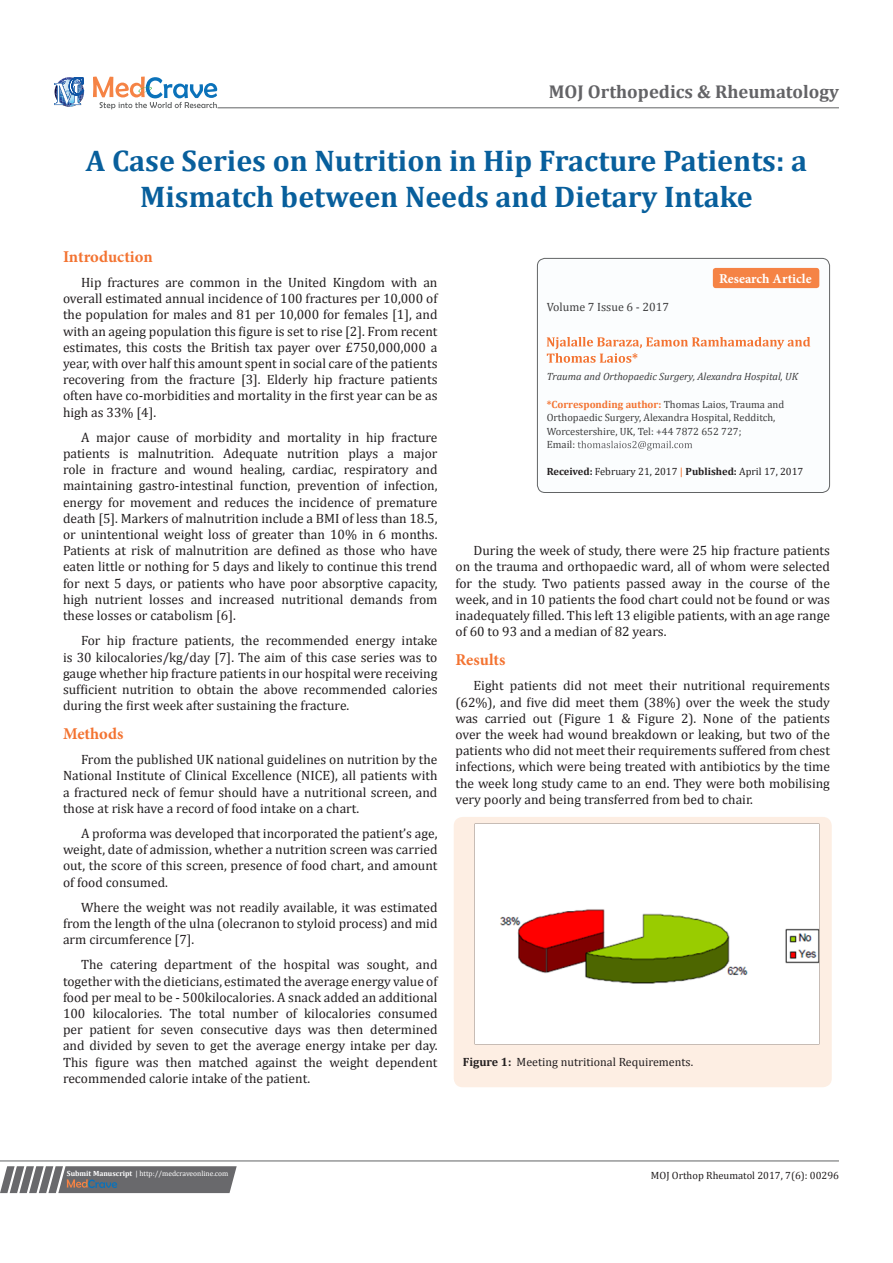
<style>
.page{position:relative;width:893px;height:1263px;background:#fff}
.page>*{position:absolute;margin:0;border:0;box-sizing:border-box;transform-origin:0 0}
.t1{font:700 30px/36px "Cambria";color:#085f9c;text-align:center}
.t2{font:700 18.6px "Cambria";color:#636366}
.t3{font:700 16.5px "Minion Pro";color:#f37331}
.t4{font:13.5px/16.2px "Cambria";color:#231f20;text-align:justify}
.t5{font:700 13.5px "Minion Pro";color:#fff}
.t6{font:12px "Cambria";color:#231f20}
.t7{font:12px "Cambria";color:#3e3e3f}
.t8{font:10.5px/13.5px "Cambria";color:#3e3e3f}
.t9{font:10.5px "Cambria";color:#231f20}
.t10{font:italic 10.5px "Cambria";color:#3e3e3f}
.t11{font:7.5px "Cambria";color:#fff}
.s1{font-weight:700;color:#f37331}
.s2{font-weight:700}
.s3{font-weight:700;color:#f58345}
</style>
<div class="page">
<svg style="left:54px;top:77px;width:30px;height:30px"></svg>
<svg style="left:93px;top:77px;width:124px;height:32px"></svg>
<svg style="left:0;top:1166px;width:237px;height:27px;background:#78787a"></svg>
<hr style="left:0;top:1161px;width:839px;height:1px;background:#626465">
<hr style="left:218px;top:108px;width:621px;height:1px;background:#626465">
<div style="left:537px;top:258px;width:293px;height:234px;background:#fbfdfe;border-radius:8px"></div>
<svg style="left:547px;top:337px;width:263px;height:26px"></svg>
<svg style="left:577px;top:441px;width:115px;height:9px"></svg>
<div style="left:537px;top:258px;width:293px;height:235px;border:1px solid #626465;border-radius:8px"></div>
<div style="left:713px;top:268px;width:106px;height:20px;background:#f58345;border-radius:3px"></div>
<div style="left:454px;top:817px;width:378px;height:270px;background:#fdeee3;border-radius:9px"></div>
<img style="left:475px;top:823px;width:344px;height:221px">
<p class="t2" style="left:549px;top:79px;width:292px">MOJ Orthopedics &amp; Rheumatology</p>
<p class="t1" style="left:86px;top:142px;width:723px">A Case Series on Nutrition in Hip Fracture Patients: a<br>Mismatch between Needs and Dietary Intake</p>
<p class="t3" style="left:63px;top:245px;width:91px">Introduction</p>
<p class="t4" style="left:63px;top:274px;width:376px;text-indent:18px">Hip fractures are common in the United Kingdom with an overall estimated annual incidence of 100 fractures per 10,000 of the population for males and 81 per 10,000 for females [1], and with an ageing population this figure is set to rise [2]. From recent estimates, this costs the British tax payer over £750,000,000 a year, with over half this amount spent in social care of the patients recovering from the fracture [3]. Elderly hip fracture patients often have co-morbidities and mortality in the first year can be as high as 33% [4].</p>
<p class="t4" style="left:63px;top:429px;width:376px;text-indent:18px">A major cause of morbidity and mortality in hip fracture patients is malnutrition. Adequate nutrition plays a major role in fracture and wound healing, cardiac, respiratory and maintaining gastro-intestinal function, prevention of infection, energy for movement and reduces the incidence of premature death [5]. Markers of malnutrition include a BMI of less than 18.5, or unintentional weight loss of greater than 10% in 6 months.</p>
<p class="t4" style="left:63px;top:542px;width:376px">Patients at risk of malnutrition are defined as those who have eaten little or nothing for 5 days and likely to continue this trend for next 5 days, or patients who have poor absorptive capacity, high nutrient losses and increased nutritional demands from these losses or catabolism [6].</p>
<p class="t4" style="left:63px;top:632px;width:376px;text-indent:18px">For hip fracture patients, the recommended energy intake is 30 kilocalories/kg/day [7]. The aim of this case series was to gauge whether hip fracture patients in our hospital were receiving sufficient nutrition to obtain the above recommended calories during the first week after sustaining the fracture.</p>
<p class="t3" style="left:63px;top:722px;width:62px">Methods</p>
<p class="t4" style="left:63px;top:751px;width:376px;text-indent:18px">From the published UK national guidelines on nutrition by the National Institute of Clinical Excellence (NICE), all patients with a fractured neck of femur should have a nutritional screen, and those at risk have a record of food intake on a chart.</p>
<p class="t4" style="left:63px;top:825px;width:376px;text-indent:18px">A proforma was developed that incorporated the patient’s age, weight, date of admission, whether a nutrition screen was carried out, the score of this screen, presence of food chart, and amount of food consumed.</p>
<p class="t4" style="left:63px;top:899px;width:376px;text-indent:18px">Where the weight was not readily available, it was estimated from the length of the ulna (olecranon to styloid process) and mid arm circumference [7].</p>
<p class="t4" style="left:63px;top:956px;width:376px;text-indent:18px">The catering department of the hospital was sought, and together with the dieticians, estimated the average energy value of food per meal to be - 500kilocalories. A snack added an additional 100 kilocalories. The total number of kilocalories consumed per patient for seven consecutive days was then determined and divided by seven to get the average energy intake per day.<br>This figure was then matched against the weight dependent recommended calorie intake of the patient.</p>
<p class="t7" style="left:547px;top:300px;width:124px">Volume 7 Issue 6 - 2017</p>
<p class="t5" style="left:719px;top:269px;width:94px">Research Article</p>
<p class="t10" style="left:547px;top:369px;width:253px">Trauma and Orthopaedic Surgery, Alexandra Hospital, UK</p>
<p class="t8" style="left:547px;top:397px;width:239px"><span class="s1">*Corresponding author:</span> Thomas Laios, Trauma and<br>Orthopaedic Surgery, Alexandra Hospital, Redditch,<br>Worcestershire, UK, Tel: +44 7872 652 727;</p>
<p class="t8" style="left:547px;top:438px;width:30px">Email:</p>
<p class="t9" style="left:547px;top:465px;width:258px"><span class="s2">Received:</span> February 21, 2017 <span class="s3">|</span> <span class="s2">Published:</span> April 17, 2017</p>
<p class="t4" style="left:455px;top:542px;width:376px;text-indent:18px">During the week of study, there were 25 hip fracture patients on the trauma and orthopaedic ward, all of whom were selected for the study. Two patients passed away in the course of the week, and in 10 patients the food chart could not be found or was inadequately filled. This left 13 eligible patients, with an age range of 60 to 93 and a median of 82 years.</p>
<p class="t3" style="left:455px;top:648px;width:51px">Results</p>
<p class="t4" style="left:455px;top:677px;width:376px;text-indent:18px">Eight patients did not meet their nutritional requirements (62%), and five did meet them (38%) over the week the study was carried out (Figure 1 &amp; Figure 2). None of the patients over the week had wound breakdown or leaking, but two of the patients who did not meet their requirements suffered from chest infections, which were being treated with antibiotics by the time the week long study came to an end. They were both mobilising very poorly and being transferred from bed to chair.</p>
<p class="t6" style="left:463px;top:1054px;width:232px"><span class="s2">Figure 1:</span> Meeting nutritional Requirements.</p>
<p class="t11" style="left:67px;top:1169px;width:163px"><span class="s2">Submit Manuscript</span> | http://medcraveonline.com</p>
<p class="t9" style="left:651px;top:1169px;width:190px">MOJ Orthop Rheumatol 2017, 7(6): 00296</p>
</div>
